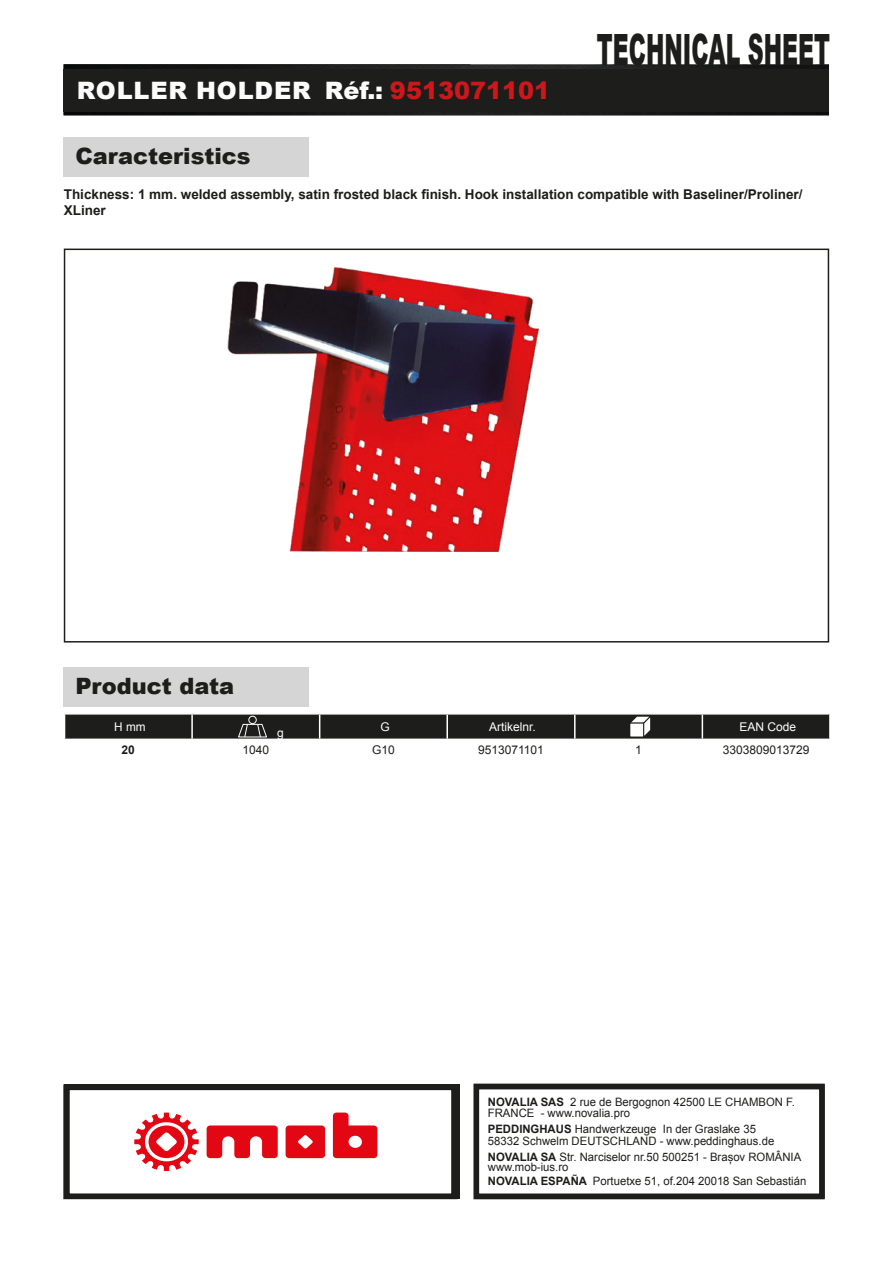
<style>
.page{position:relative;width:893px;height:1263px;background:#fff}
.page>*{position:absolute;margin:0;border:0;box-sizing:border-box;transform-origin:0 0}
.t1{font:900 43.2px "Arial";color:#1d1d1b;scale:.51 1}
.t2{font:900 24px "Arial";color:#fcfcfc}
.t3{font:900 22.5px "Arial";color:#1d1d1b}
.t4{font:700 13.5px/16.2px "Arial";color:#1d1d1b}
.t5{font:12.9px/14.2px "Arial";color:#1d1d1b}
.t6{font:700 12.9px "Arial";color:#1d1d1b}
.t7{font:12px "Arial";color:#1d1d1b}
.t8{font:12px "Arial";color:#fff}
.t9{font:700 12px "Arial";color:#1d1d1b}
.t10{font:11.55px/11.6px "Arial";color:#1d1d1b}
.s1{color:#cd171a}
.s2{font-weight:700}
</style>
<div class="page">
<img style="left:64px;top:64px;width:765px;height:51px">
<div style="left:64px;top:69px;width:765px;height:43px;background:#1d1d1b"></div>
<div style="left:64px;top:137px;width:245px;height:40px;background:#d5d5d5"></div>
<div style="left:64px;top:249px;width:765px;height:393px;border:2px solid #1d1d1b"></div>
<div style="left:64px;top:668px;width:245px;height:39px;background:#d5d5d5"></div>
<svg style="left:64px;top:714px;width:766px;height:25px;background:#2d2d2b"></svg>
<img style="left:227px;top:267px;width:313px;height:284px">
<div style="left:473px;top:1084px;width:352px;height:115px;border:6px solid #1d1d1b"></div>
<div style="left:64px;top:1084px;width:393px;height:115px;border:6px solid #1d1d1b"></div>
<svg style="left:207px;top:1125px;width:71px;height:33px"></svg>
<svg style="left:286px;top:1125px;width:39px;height:33px"></svg>
<svg style="left:134px;top:1112px;width:65px;height:59px"></svg>
<svg style="left:333px;top:1112px;width:44px;height:46px"></svg>
<h2 class="t2" style="left:77px;top:73px;width:475px">ROLLER HOLDER Réf.: <span class="s1">9513071101</span></h2>
<h1 class="t1" style="left:597px;top:18px;width:458px">TECHNICAL SHEET</h1>
<h3 class="t3" style="left:75px;top:140px;width:177px">Caracteristics</h3>
<p class="t4" style="left:64px;top:186px;width:740px">Thickness: 1 mm. welded assembly, satin frosted black finish. Hook installation compatible with Baseliner/Proliner/<br>XLiner</p>
<h3 class="t3" style="left:75px;top:670px;width:160px">Product data</h3>
<p class="t8" style="left:114px;top:718px;width:33px">H mm</p>
<p class="t8" style="left:277px;top:725px;width:8px">g</p>
<p class="t8" style="left:380px;top:718px;width:11px">G</p>
<p class="t8" style="left:489px;top:718px;width:48px">Artikelnr.</p>
<p class="t8" style="left:739px;top:718px;width:58px">EAN Code</p>
<p class="t9" style="left:122px;top:741px;width:15px">20</p>
<p class="t7" style="left:243px;top:742px;width:28px">1040</p>
<p class="t7" style="left:372px;top:742px;width:24px">G10</p>
<p class="t7" style="left:478px;top:742px;width:67px">9513071101</p>
<p class="t7" style="left:635px;top:742px;width:8px">1</p>
<p class="t7" style="left:723px;top:742px;width:88px">3303809013729</p>
<p class="t10" style="left:488px;top:1096px;width:309px"><span class="s2">NOVALIA SAS</span> 2 rue de Bergognon 42500 LE CHAMBON F.<br>FRANCE - www.novalia.pro</p>
<p class="t10" style="left:488px;top:1123px;width:288px"><span class="s2">PEDDINGHAUS</span> Handwerkzeuge In der Graslake 35<br>58332 Schwelm DEUTSCHLAND - www.peddinghaus.de</p>
<p class="t10" style="left:488px;top:1151px;width:315px;line-height:10.2px"><span class="s2">NOVALIA SA</span> Str. Narciselor nr.50 500251 - Brașov ROMÂNIA www.mob-ius.ro</p>
<p class="t10" style="left:488px;top:1175px;width:320px"><span class="s2">NOVALIA ESPAÑA</span> Portuetxe 51, of.204 20018 San Sebastián</p>
<p class="t6" style="left:504px;top:1105px;width:86px">NOVALIA SAS</p>
<p class="t5" style="left:504px;top:1121px;width:181px">2 rue de Bergognon 42500<br>LE CHAMBON FEUGEROLLES<br>FRANCE<br>www.novalia.pro</p>
</div>
